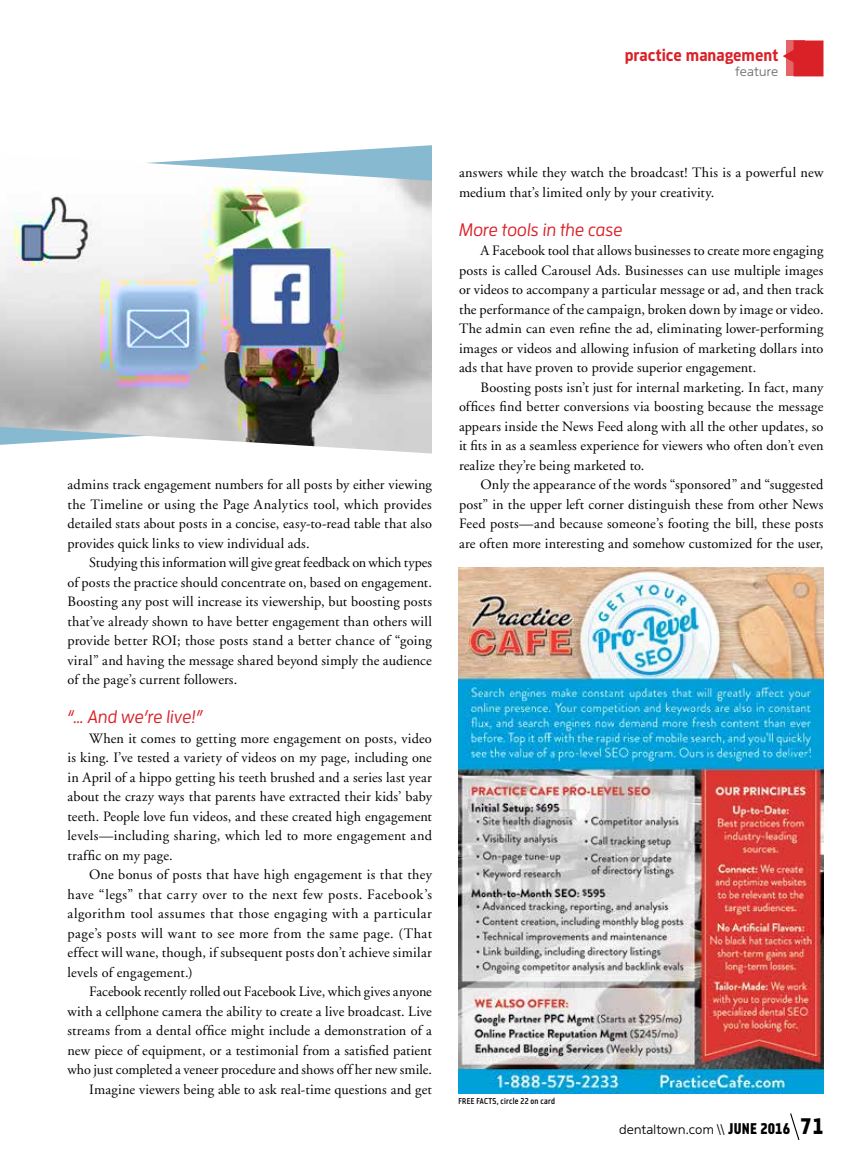
<style>
.page{position:relative;width:864px;height:1175px;background:#fff}
.page>*{position:absolute;margin:0;border:0;box-sizing:border-box;transform-origin:0 0}
.t1{font:italic 500 18px "Enzo OT";letter-spacing:-.005em;color:#da2128}
.t2{font:700 18px "Metroflex Uni";color:#da2128}
.t3{font:14.25px/19.5px "Adobe Garamond";letter-spacing:.01em;color:#000;text-align:justify}
.t4{font:300 13.5px "Metroflex Wide";letter-spacing:.015em;color:#000}
.t5{font:300 13.5px "Metroflex Wide";letter-spacing:.015em;color:#6d6e71}
.t6{font:500 9px "Metroflex Narrow";letter-spacing:.03em;color:#000}
.s1{font-family:"Metroflex Narrow Hvy";font-weight:400;font-size:16.5px}
.s2{font-family:"Metroflex Narrow Hvy";font-weight:400;font-size:24px}
</style>
<div class="page">
<svg style="left:790px;top:1113px;width:10px;height:27px"></svg>
<svg style="left:783px;top:40px;width:41px;height:36px"></svg>
<svg style="left:787px;top:40px;width:18px;height:36px"></svg>
<img style="left:458px;top:567px;width:366px;height:527px">
<svg style="left:0;top:145px;width:432px;height:308px"></svg>
<p class="t2" style="left:625px;top:45px;width:155px">practice management</p>
<p class="t5" style="left:735px;top:64px;width:45px">feature</p>
<p class="t3" style="left:68px;top:475px;width:366px">admins track engagement numbers for all posts by either viewing the Timeline or using the Page Analytics tool, which provides detailed stats about posts in a concise, easy-to-read table that also provides quick links to view individual ads.</p>
<p class="t3" style="left:68px;top:553px;width:366px;text-indent:22px">Studying this information will give great feedback on which types of posts the practice should concentrate on, based on engagement.<br>Boosting any post will increase its viewership, but boosting posts that’ve already shown to have better engagement than others will provide better ROI; those posts stand a better chance of “going viral” and having the message shared beyond simply the audience of the page’s current followers.</p>
<p class="t1" style="left:68px;top:706px;width:137px">“… And we’re live!”</p>
<p class="t3" style="left:68px;top:729px;width:366px;text-indent:22px">When it comes to getting more engagement on posts, video is king. I’ve tested a variety of videos on my page, including one in April of a hippo getting his teeth brushed and a series last year about the crazy ways that parents have extracted their kids’ baby teeth. People love fun videos, and these created high engagement levels—including sharing, which led to more engagement and traffic on my page.</p>
<p class="t3" style="left:68px;top:865px;width:366px;text-indent:22px">One bonus of posts that have high engagement is that they have “legs” that carry over to the next few posts. Facebook’s algorithm tool assumes that those engaging with a particular page’s posts will want to see more from the same page. (That effect will wane, though, if subsequent posts don’t achieve similar levels of engagement.)</p>
<p class="t3" style="left:68px;top:982px;width:366px;text-align:right">Facebook recently rolled out Facebook Live, which gives anyone with a cellphone camera the ability to create a live broadcast. Live streams from a dental office might include a demonstration of a new piece of equipment, or a testimonial from a satisfied patient who just completed a veneer procedure and shows off her new smile.<br>Imagine viewers being able to ask real-time questions and get</p>
<p class="t3" style="left:459px;top:163px;width:366px">answers while they watch the broadcast! This is a powerful new medium that’s limited only by your creativity.</p>
<p class="t1" style="left:459px;top:219px;width:165px">More tools in the case</p>
<p class="t3" style="left:459px;top:241px;width:366px;text-indent:22px">A Facebook tool that allows businesses to create more engaging posts is called Carousel Ads. Businesses can use multiple images or videos to accompany a particular message or ad, and then track the performance of the campaign, broken down by image or video.<br>The admin can even refine the ad, eliminating lower-performing images or videos and allowing infusion of marketing dollars into ads that have proven to provide superior engagement.</p>
<p class="t3" style="left:459px;top:378px;width:366px;text-indent:22px">Boosting posts isn’t just for internal marketing. In fact, many offices find better conversions via boosting because the message appears inside the News Feed along with all the other updates, so it fits in as a seamless experience for viewers who often don’t even realize they’re being marketed to.</p>
<p class="t3" style="left:459px;top:475px;width:366px;text-indent:22px">Only the appearance of the words “sponsored” and “suggested post” in the upper left corner distinguish these from other News Feed posts—and because someone’s footing the bill, these posts are often more interesting and somehow customized for the user,</p>
<p class="t6" style="left:459px;top:1096px;width:98px">FREE FACTS, circle 22 on card</p>
<p class="t4" style="left:619px;top:1121px;width:206px">dentaltown.com \\ <span class="s1">JUNE 2016</span> <span class="s2">71</span></p>
</div>
